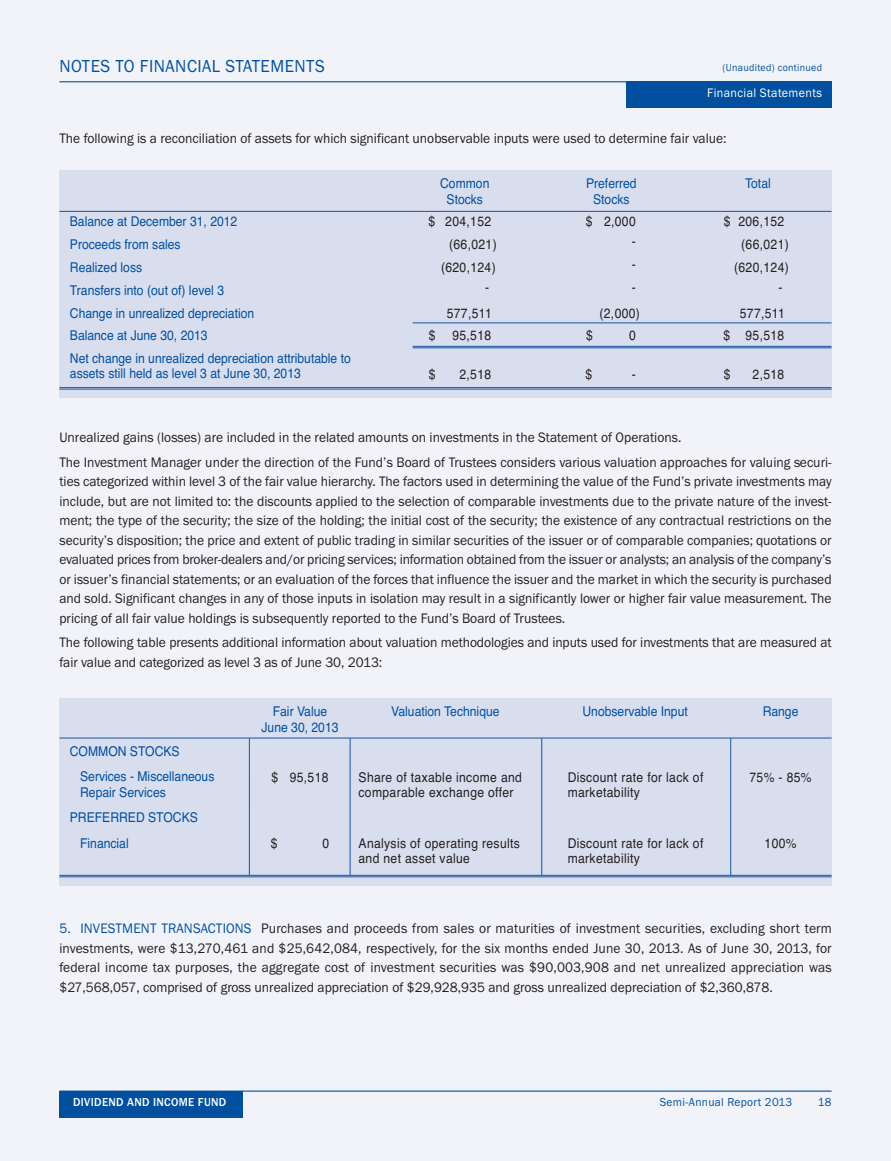
<style>
.page{position:relative;width:891px;height:1161px;background:#f2f3f8}
.page>*{position:absolute;margin:0;border:0;box-sizing:border-box;transform-origin:0 0}
.t1{font:18px "Franklin Gothic";letter-spacing:.03em;color:#01509f;scale:.95 1}
.t2{font:14.25px/19.5px "Franklin Gothic";color:#231f20;scale:.95 1}
.t3{font:13.5px/15.8px "Helvetica";color:#01509f;text-align:center;scale:.9 1}
.t4{font:13.5px/15px "Helvetica";letter-spacing:.03em;color:#231f20;scale:.9 1}
.t5{font:12.75px "Franklin Gothic";letter-spacing:.03em;color:#fff;scale:.95 1}
.t6{font:12px "Franklin Gothic";letter-spacing:.03em;color:#01509f;scale:.95 1}
.t7{font:500 12px "Franklin Gothic";letter-spacing:.03em;color:#fff;scale:.95 1}
.t8{font:10.5px "Franklin Gothic";letter-spacing:.03em;color:#01509f;scale:.95 1}
.s1{color:#01509f}
</style>
<div class="page">
<div style="left:59px;top:170px;width:773px;height:227px;background:#d9deef"></div>
<hr style="left:59px;top:81px;width:773px;height:1px;background:#01509f">
<div style="left:626px;top:82px;width:206px;height:26px;background:#01509f"></div>
<div style="left:59px;top:1091px;width:184px;height:27px;background:#01509f"></div>
<hr style="left:59px;top:1091px;width:773px;height:1px;background:#01509f">
<div style="left:59px;top:698px;width:773px;height:187px;background:#d9deef"></div>
<hr style="left:59px;top:738px;width:773px;height:1px;background:#1855a2">
<hr style="left:59px;top:875px;width:773px;height:1px;background:#1855a2">
<hr style="left:59px;top:876px;width:773px;height:1px;background:#1855a2">
<hr style="left:350px;top:738px;width:1px;height:137px;background:#1855a2">
<hr style="left:541px;top:738px;width:1px;height:137px;background:#1855a2">
<hr style="left:249px;top:738px;width:1px;height:137px;background:#1855a2">
<hr style="left:730px;top:738px;width:1px;height:137px;background:#1855a2">
<hr style="left:59px;top:211px;width:773px;height:1px;background:#1855a2">
<hr style="left:59px;top:387px;width:773px;height:1px;background:#1855a2">
<hr style="left:59px;top:389px;width:773px;height:1px;background:#1855a2">
<hr style="left:413px;top:323px;width:419px;height:1px;background:#1855a2">
<hr style="left:413px;top:346px;width:419px;height:1px;background:#1855a2">
<hr style="left:413px;top:347px;width:419px;height:1px;background:#1855a2">
<p class="t1" style="left:59px;top:60px;width:281px">NOTES TO FINANCIAL STATEMENTS</p>
<p class="t8" style="left:723px;top:64px;width:106px">(Unaudited) continued</p>
<p class="t5" style="left:707px;top:89px;width:122px">Financial Statements</p>
<p class="t2" style="left:59px;top:129px;width:704px">The following is a reconciliation of assets for which significant unobservable inputs were used to determine fair value:</p>
<p class="t3" style="left:440px;top:177px;width:56px">Common<br>Stocks</p>
<p class="t3" style="left:586px;top:177px;width:58px">Preferred<br>Stocks</p>
<p class="t3" style="left:745px;top:177px;width:30px">Total</p>
<p class="t3" style="left:70px;top:215px;width:188px">Balance at December 31, 2012</p>
<p class="t4" style="left:428px;top:215px;width:71px">$ 204,152</p>
<p class="t4" style="left:586px;top:215px;width:57px">$ 2,000</p>
<p class="t4" style="left:724px;top:215px;width:69px">$ 206,152</p>
<p class="t3" style="left:70px;top:237px;width:125px">Proceeds from sales</p>
<p class="t4" style="left:449px;top:238px;width:54px">(66,021)</p>
<p class="t4" style="left:632px;top:235px;width:6px">-</p>
<p class="t4" style="left:741px;top:238px;width:54px">(66,021)</p>
<p class="t3" style="left:70px;top:260px;width:82px">Realized loss</p>
<p class="t4" style="left:441px;top:261px;width:62px">(620,124)</p>
<p class="t4" style="left:632px;top:258px;width:6px">-</p>
<p class="t4" style="left:734px;top:261px;width:62px">(620,124)</p>
<p class="t3" style="left:70px;top:283px;width:173px">Transfers into (out of) level 3</p>
<p class="t4" style="left:485px;top:281px;width:6px">-</p>
<p class="t4" style="left:632px;top:281px;width:6px">-</p>
<p class="t4" style="left:778px;top:281px;width:6px">-</p>
<p class="t3" style="left:70px;top:306px;width:206px">Change in unrealized depreciation</p>
<p class="t4" style="left:447px;top:307px;width:52px">577,511</p>
<p class="t4" style="left:599px;top:307px;width:47px">(2,000)</p>
<p class="t4" style="left:740px;top:307px;width:52px">577,511</p>
<p class="t3" style="left:70px;top:329px;width:155px">Balance at June 30, 2013</p>
<p class="t4" style="left:429px;top:329px;width:71px">$ 95,518</p>
<p class="t4" style="left:586px;top:329px;width:9px">$</p>
<p class="t4" style="left:629px;top:329px;width:9px">0</p>
<p class="t4" style="left:724px;top:329px;width:69px">$ 95,518</p>
<p class="t3" style="left:70px;top:352px;width:314px;line-height:15px;text-align:left">Net change in unrealized depreciation attributable to assets still held as level 3 at June 30, 2013</p>
<p class="t4" style="left:429px;top:368px;width:9px">$</p>
<p class="t4" style="left:459px;top:368px;width:37px">2,518</p>
<p class="t4" style="left:586px;top:368px;width:9px">$</p>
<p class="t4" style="left:632px;top:368px;width:6px">-</p>
<p class="t4" style="left:724px;top:368px;width:9px">$</p>
<p class="t4" style="left:753px;top:368px;width:37px">2,518</p>
<p class="t2" style="left:59px;top:426px;width:814px;line-height:24.9px">Unrealized gains (losses) are included in the related amounts on investments in the Statement of Operations.<br>The Investment Manager under the direction of the Fund’s Board of Trustees considers various valuation approaches for valuing securi-</p>
<p class="t2" style="left:59px;top:473px;width:814px;text-align:justify">ties categorized within level 3 of the fair value hierarchy. The factors used in determining the value of the Fund’s private investments may include, but are not limited to: the discounts applied to the selection of comparable investments due to the private nature of the invest&shy;ment; the type of the security; the size of the holding; the initial cost of the security; the existence of any contractual restrictions on the security’s disposition; the price and extent of public trading in similar securities of the issuer or of comparable companies; quotations or evaluated prices from broker-dealers and/or pricing services; information obtained from the issuer or analysts; an analysis of the company’s or issuer’s financial statements; or an evaluation of the forces that influence the issuer and the market in which the security is purchased and sold. Significant changes in any of those inputs in isolation may result in a significantly lower or higher fair value measurement. The pricing of all fair value holdings is subsequently reported to the Fund’s Board of Trustees.</p>
<p class="t2" style="left:59px;top:634px;width:814px">The following table presents additional information about valuation methodologies and inputs used for investments that are measured at fair value and categorized as level 3 as of June 30, 2013:</p>
<p class="t3" style="left:80px;top:739px;width:151px;line-height:25.5px;text-align:left;text-indent:-10px">COMMON STOCKS<br>Services - Miscellaneous</p>
<p class="t3" style="left:80px;top:786px;width:97px">Repair Services</p>
<p class="t3" style="left:80px;top:806px;width:132px;line-height:25.5px;text-align:left;text-indent:-10px">PREFERRED STOCKS<br>Financial</p>
<p class="t3" style="left:262px;top:705px;width:87px">Fair Value<br>June 30, 2013</p>
<p class="t3" style="left:391px;top:705px;width:122px">Valuation Technique</p>
<p class="t3" style="left:582px;top:705px;width:119px">Unobservable Input</p>
<p class="t3" style="left:763px;top:705px;width:41px">Range</p>
<p class="t4" style="left:272px;top:771px;width:65px">$ 95,518</p>
<p class="t4" style="left:359px;top:771px;width:183px">Share of taxable income and comparable exchange offer</p>
<p class="t4" style="left:568px;top:771px;width:152px">Discount rate for lack of marketability</p>
<p class="t4" style="left:750px;top:771px;width:71px">75% - 85%</p>
<p class="t4" style="left:271px;top:837px;width:9px">$</p>
<p class="t4" style="left:323px;top:837px;width:9px">0</p>
<p class="t4" style="left:359px;top:837px;width:181px">Analysis of operating results and net asset value</p>
<p class="t4" style="left:568px;top:837px;width:152px">Discount rate for lack of marketability</p>
<p class="t4" style="left:765px;top:837px;width:37px">100%</p>
<p class="t2" style="left:59px;top:920px;width:815px;text-align:justify"><span class="s1">5. INVESTMENT TRANSACTIONS</span> Purchases and proceeds from sales or maturities of investment securities, excluding short term investments, were $13,270,461 and $25,642,084, respectively, for the six months ended June 30, 2013. As of June 30, 2013, for federal income tax purposes, the aggregate cost of investment securities was $90,003,908 and net unrealized appreciation was $27,568,057, comprised of gross unrealized appreciation of $29,928,935 and gross unrealized depreciation of $2,360,878.</p>
<p class="t7" style="left:73px;top:1098px;width:163px">DIVIDEND AND INCOME FUND</p>
<p class="t6" style="left:660px;top:1098px;width:141px">Semi-Annual Report 2013</p>
<p class="t6" style="left:818px;top:1098px;width:16px">18</p>
</div>
